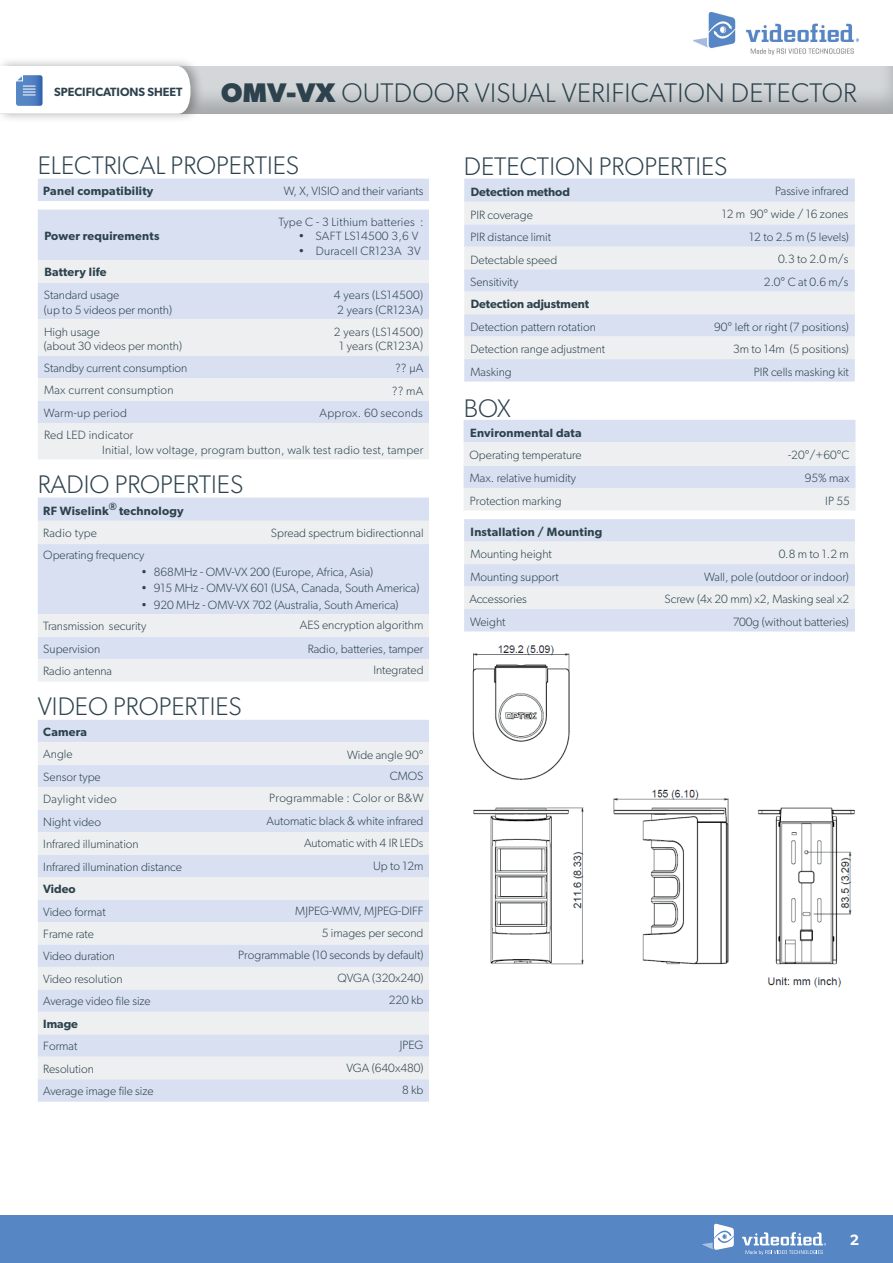
<style>
.page{position:relative;width:893px;height:1263px;background:#fff}
.page>*{position:absolute;margin:0;border:0;box-sizing:border-box;transform-origin:0 0}
.t1{font:300 27px "Gibson";letter-spacing:.01em;color:#2d424d}
.t2{font:300 25.5px "Gibson";color:#2d424d}
.t3{font:600 15px "Gibson";color:#fff}
.t4{font:300 12px/14.4px "Gibson";color:#2d424d}
.t5{font:300 12px/14.4px "Gibson";letter-spacing:.02em;color:#2d424d}
.t6{font:600 12px/22.5px "Gibson";letter-spacing:.02em;color:#2d424d}
.t7{font:600 12px "Gibson";color:#2d424d}
.s1{font-weight:700}
.s2{font-weight:300}
</style>
<div class="page">
<div style="left:0;top:1215px;width:893px;height:48px;background:#5786c5"></div>
<svg style="left:702px;top:1223px;width:32px;height:27px"></svg>
<svg style="left:742px;top:1232px;width:84px;height:23px"></svg>
<img style="left:693px;top:13px;width:166px;height:41px">
<div style="left:0;top:64px;width:893px;height:51px;background:#231f20;opacity:.25"></div>
<div style="left:0;top:57px;width:204px;height:66px;background:#231f20;opacity:.35"></div>
<svg style="left:0;top:66px;width:190px;height:50px"></svg>
<div style="left:38px;top:210px;width:391px;height:50px;background:#d8e0f1"></div>
<svg style="left:38px;top:260px;width:391px;height:199px;background:#e4e8f0"></svg>
<div style="left:38px;top:179px;width:391px;height:22px;background:#d8e0f1"></div>
<div style="left:38px;top:498px;width:391px;height:23px;background:#d8e0f1"></div>
<svg style="left:38px;top:521px;width:391px;height:160px;background:#e0e6f0"></svg>
<div style="left:38px;top:720px;width:391px;height:382px;background:#d8e0f1"></div>
<svg style="left:38px;top:742px;width:391px;height:337px;background:#e3e8f0"></svg>
<div style="left:464px;top:179px;width:391px;height:203px;background:#d8e0f1"></div>
<svg style="left:464px;top:202px;width:391px;height:157px;background:#e4e8f0"></svg>
<svg style="left:464px;top:519px;width:391px;height:112px;background:#e0e6f0"></svg>
<svg style="left:464px;top:420px;width:391px;height:90px;background:#e2e7f0"></svg>
<img style="left:472px;top:645px;width:383px;height:343px">
<p class="t7" style="left:54px;top:85px;width:130px">SPECIFICATIONS SHEET</p>
<h1 class="t1" style="left:221px;top:77px;width:637px"><span class="s1">OMV-VX</span> OUTDOOR VISUAL VERIFICATION DETECTOR</h1>
<h2 class="t2" style="left:38px;top:150px;width:263px">ELECTRICAL PROPERTIES</h2>
<p class="t6" style="left:43px;top:179px;width:112px">Panel compatibility</p>
<p class="t4" style="left:284px;top:184px;width:141px">W, X, VISIO and their variants</p>
<p class="t6" style="left:44px;top:224px;width:117px">Power requirements</p>
<p class="t5" style="left:278px;top:215px;width:147px">Type C - 3 Lithium batteries :</p>
<p class="t5" style="left:298px;top:229px;width:121px">• SAFT LS14500 3,6 V</p>
<p class="t5" style="left:298px;top:243px;width:124px">• Duracell CR123A 3V</p>
<p class="t6" style="left:44px;top:261px;width:64px">Battery life</p>
<p class="t4" style="left:44px;top:288px;width:130px">Standard usage<br>(up to 5 videos per month)</p>
<p class="t5" style="left:334px;top:288px;width:91px">4 years (LS14500)<br>2 years (CR123A)</p>
<p class="t4" style="left:44px;top:324px;width:140px">High usage<br>(about 30 videos per month)</p>
<p class="t5" style="left:334px;top:324px;width:91px;text-align:center">2 years (LS14500)<br>1 years (CR123A)</p>
<p class="t4" style="left:44px;top:360px;width:145px">Standby current consumption</p>
<p class="t4" style="left:395px;top:361px;width:30px">?? μA</p>
<p class="t5" style="left:44px;top:383px;width:131px">Max current consumption</p>
<p class="t4" style="left:392px;top:383px;width:33px">?? mA</p>
<p class="t5" style="left:44px;top:406px;width:85px">Warm-up period</p>
<p class="t5" style="left:320px;top:405px;width:105px">Approx. 60 seconds</p>
<p class="t5" style="left:102px;top:428px;width:323px;text-indent:-58px">Red LED indicator<br>Initial, low voltage, program button, walk test radio test, tamper</p>
<h2 class="t2" style="left:38px;top:469px;width:207px">RADIO PROPERTIES</h2>
<p class="t6" style="left:43px;top:499px;width:142px">RF Wiselink<sup>®</sup> technology<br><span class="s2">Radio type</span></p>
<p class="t4" style="left:271px;top:526px;width:154px">Spread spectrum bidirectionnal</p>
<p class="t4" style="left:43px;top:548px;width:103px">Operating frequency</p>
<p class="t4" style="left:141px;top:564px;width:234px">• 868MHz - OMV-VX 200 (Europe, Africa, Asia)</p>
<p class="t4" style="left:141px;top:581px;width:280px">• 915 MHz - OMV-VX 601 (USA, Canada, South America)</p>
<p class="t4" style="left:43px;top:594px;width:357px;line-height:21.5px;text-indent:98px">• 920 MHz - OMV-VX 702 (Australia, South America)<br>Transmission security</p>
<p class="t4" style="left:300px;top:618px;width:125px">AES encryption algorithm</p>
<p class="t4" style="left:43px;top:641px;width:58px">Supervision</p>
<p class="t4" style="left:308px;top:642px;width:117px">Radio, batteries, tamper</p>
<p class="t4" style="left:43px;top:664px;width:70px">Radio antenna</p>
<p class="t4" style="left:373px;top:663px;width:52px">Integrated</p>
<h2 class="t2" style="left:38px;top:691px;width:205px">VIDEO PROPERTIES</h2>
<p class="t6" style="left:43px;top:720px;width:45px">Camera</p>
<p class="t4" style="left:43px;top:747px;width:31px">Angle</p>
<p class="t4" style="left:347px;top:747px;width:78px">Wide angle 90°</p>
<p class="t4" style="left:43px;top:769px;width:59px">Sensor type</p>
<p class="t4" style="left:390px;top:768px;width:35px">CMOS</p>
<p class="t5" style="left:43px;top:792px;width:75px">Daylight video</p>
<p class="t5" style="left:269px;top:791px;width:156px">Programmable : Color or B&amp;W</p>
<p class="t4" style="left:43px;top:814px;width:59px">Night video</p>
<p class="t4" style="left:267px;top:813px;width:158px">Automatic black &amp; white infrared</p>
<p class="t4" style="left:43px;top:837px;width:97px">Infrared illumination</p>
<p class="t4" style="left:304px;top:836px;width:121px">Automatic with 4 IR LEDs</p>
<p class="t4" style="left:43px;top:859px;width:140px">Infrared illumination distance</p>
<p class="t4" style="left:373px;top:858px;width:52px">Up to 12m</p>
<p class="t6" style="left:43px;top:877px;width:34px">Video</p>
<p class="t4" style="left:43px;top:904px;width:64px">Video format</p>
<p class="t4" style="left:295px;top:903px;width:130px">MJPEG-WMV, MJPEG-DIFF</p>
<p class="t4" style="left:43px;top:926px;width:52px">Frame rate</p>
<p class="t4" style="left:322px;top:925px;width:103px">5 images per second</p>
<p class="t4" style="left:43px;top:949px;width:73px">Video duration</p>
<p class="t4" style="left:238px;top:948px;width:187px">Programmable (10 seconds by default)</p>
<p class="t4" style="left:43px;top:971px;width:81px">Video resolution</p>
<p class="t4" style="left:338px;top:970px;width:87px">QVGA (320x240)</p>
<p class="t4" style="left:43px;top:994px;width:109px">Average video file size</p>
<p class="t4" style="left:389px;top:993px;width:36px">220 kb</p>
<p class="t6" style="left:43px;top:1012px;width:36px">Image</p>
<p class="t4" style="left:43px;top:1039px;width:36px">Format</p>
<p class="t4" style="left:400px;top:1038px;width:25px">JPEG</p>
<p class="t4" style="left:43px;top:1061px;width:52px">Resolution</p>
<p class="t4" style="left:346px;top:1060px;width:79px">VGA (640x480)</p>
<p class="t4" style="left:43px;top:1084px;width:112px">Average image file size</p>
<p class="t4" style="left:402px;top:1083px;width:23px">8 kb</p>
<h2 class="t2" style="left:464px;top:151px;width:265px">DETECTION PROPERTIES</h2>
<p class="t7" style="left:471px;top:184px;width:101px">Detection method</p>
<p class="t4" style="left:775px;top:184px;width:75px">Passive infrared</p>
<p class="t4" style="left:470px;top:207px;width:64px">PIR coverage</p>
<p class="t4" style="left:722px;top:207px;width:128px">12 m 90° wide / 16 zones</p>
<p class="t4" style="left:470px;top:230px;width:82px">PIR distance limit</p>
<p class="t4" style="left:749px;top:229px;width:101px">12 to 2.5 m (5 levels)</p>
<p class="t4" style="left:470px;top:252px;width:88px">Detectable speed</p>
<p class="t4" style="left:778px;top:252px;width:72px">0.3 to 2.0 m/s</p>
<p class="t4" style="left:470px;top:274px;width:50px">Sensitivity</p>
<p class="t4" style="left:764px;top:274px;width:86px">2.0° C at 0.6 m/s</p>
<p class="t7" style="left:471px;top:297px;width:120px">Detection adjustment</p>
<p class="t4" style="left:470px;top:319px;width:127px">Detection pattern rotation</p>
<p class="t4" style="left:714px;top:319px;width:136px">90° left or right (7 positions)</p>
<p class="t4" style="left:470px;top:342px;width:136px">Detection range adjustment</p>
<p class="t4" style="left:733px;top:342px;width:117px">3m to 14m (5 positions)</p>
<p class="t4" style="left:470px;top:364px;width:43px">Masking</p>
<p class="t4" style="left:754px;top:364px;width:97px">PIR cells masking kit</p>
<h2 class="t2" style="left:464px;top:392px;width:48px">BOX</h2>
<p class="t6" style="left:470px;top:421px;width:113px">Environmental data</p>
<p class="t4" style="left:470px;top:448px;width:114px">Operating temperature</p>
<p class="t4" style="left:788px;top:447px;width:63px">-20°/+60°C</p>
<p class="t4" style="left:470px;top:471px;width:108px">Max. relative humidity</p>
<p class="t4" style="left:805px;top:471px;width:46px">95% max</p>
<p class="t4" style="left:470px;top:493px;width:93px">Protection marking</p>
<p class="t4" style="left:825px;top:493px;width:26px">IP 55</p>
<p class="t6" style="left:471px;top:520px;width:133px">Installation / Mounting</p>
<p class="t4" style="left:470px;top:547px;width:83px">Mounting height</p>
<p class="t4" style="left:779px;top:547px;width:72px">0.8 m to 1.2 m</p>
<p class="t4" style="left:470px;top:569px;width:90px">Mounting support</p>
<p class="t4" style="left:704px;top:569px;width:146px">Wall, pole (outdoor or indoor)</p>
<p class="t4" style="left:469px;top:592px;width:59px">Accessories</p>
<p class="t4" style="left:665px;top:592px;width:186px">Screw (4x 20 mm) x2, Masking seal x2</p>
<p class="t4" style="left:470px;top:614px;width:37px">Weight</p>
<p class="t4" style="left:733px;top:614px;width:118px">700g (without batteries)</p>
<p class="t3" style="left:850px;top:1231px;width:11px">2</p>
</div>
